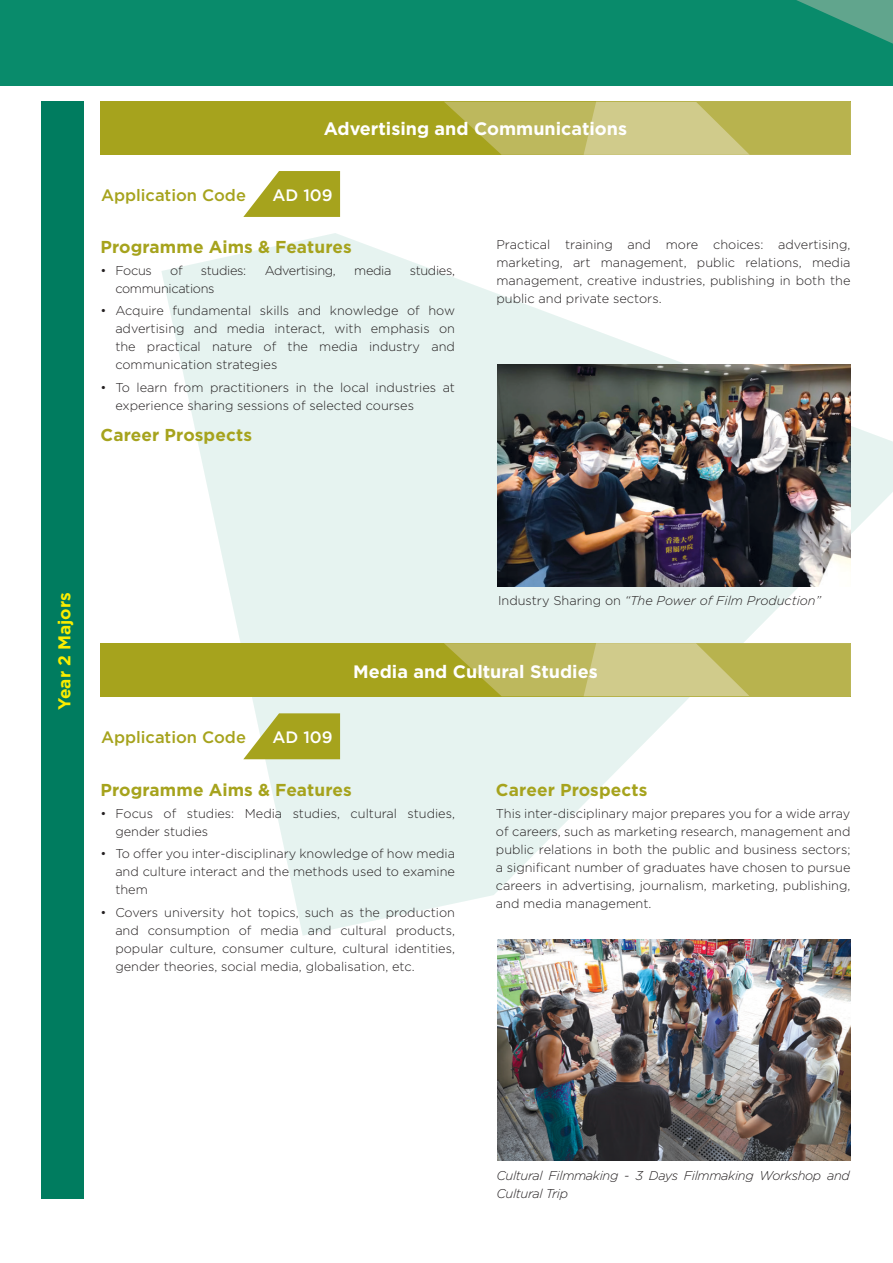
<style>
.page{position:relative;width:893px;height:1263px;background:#fff}
.page>*{position:absolute;margin:0;border:0;box-sizing:border-box;transform-origin:0 0}
.t1{font:700 18px "Gotham";color:#fff}
.programme_T_heading{font:700 17.25px "Gotham";letter-spacing:.005em;color:#a6a31d}
.t2{font:700 17.25px "Gotham";color:#faed00}
.t3{font:500 16.5px "Gotham";color:#a6a31d}
.t4{font:500 16.5px "Gotham";color:#fff}
.programme_txt{font:300 12.75px/18px "Gotham";color:#231f20;text-align:justify}
.programme_txt-2{font:italic 300 12.75px/18px "Gotham";letter-spacing:-.025em;color:#231f20}
.programme_txt-3{font:italic 300 12.75px "Gotham";color:#231f20}
.programme_txt-4{font:300 12.75px "Gotham";letter-spacing:-.025em;color:#231f20}
.s1{font-style:normal}
</style>
<div class="page">
<svg style="left:161px;top:233px;width:732px;height:703px;fill:#e6f3f0"></svg>
<div style="left:100px;top:102px;width:750px;height:53px;background:#a6a31d"></div>
<svg style="left:444px;top:102px;width:406px;height:53px;background:#bfbb62"></svg>
<div style="left:100px;top:643px;width:750px;height:53px;background:#a6a31d"></div>
<svg style="left:444px;top:643px;width:406px;height:53px;background:#bfbb62"></svg>
<div style="left:0;top:0;width:893px;height:85px;background:#098b6b"></div>
<svg style="left:796px;top:0;width:97px;height:44px"></svg>
<div style="left:41px;top:101px;width:43px;height:1097px;background:#007c5f"></div>
<div style="left:495px;top:363px;width:357px;height:223px;background:#231f20;opacity:.05"></div>
<div style="left:495px;top:937px;width:357px;height:224px;background:#231f20;opacity:.05"></div>
<svg style="left:243px;top:171px;width:97px;height:46px"></svg>
<svg style="left:243px;top:713px;width:97px;height:46px;background:#b5b447"></svg>
<p class="t1" style="left:324px;top:117px;width:305px">Advertising and Communications</p>
<p class="t3" style="left:101px;top:184px;width:146px">Application Code</p>
<p class="t4" style="left:273px;top:184px;width:62px">AD 109</p>
<p class="programme_T_heading" style="left:100px;top:235px;width:253px">Programme Aims &amp; Features</p>
<p class="programme_txt" style="left:100px;top:261px;width:53px">• Focus</p>
<p class="programme_txt" style="left:170px;top:261px;width:14px">of</p>
<p class="programme_txt-4" style="left:201px;top:263px;width:47px">studies:</p>
<p class="programme_txt-4" style="left:265px;top:263px;width:73px">Advertising,</p>
<p class="programme_txt" style="left:354px;top:261px;width:39px">media</p>
<p class="programme_txt-4" style="left:410px;top:263px;width:47px">studies,</p>
<p class="programme_txt-4" style="left:115px;top:281px;width:101px">communications</p>
<p class="programme_txt" style="left:115px;top:301px;width:341px;text-indent:-15px">• Acquire fundamental skills and knowledge of how advertising and media interact, with emphasis on the practical nature of the media industry and communication strategies</p>
<p class="programme_txt" style="left:115px;top:378px;width:341px;text-indent:-15px">• To learn from practitioners in the local industries at experience sharing sessions of selected courses</p>
<p class="programme_T_heading" style="left:100px;top:424px;width:153px">Career Prospects</p>
<p class="programme_txt" style="left:496px;top:235px;width:356px">Practical training and more choices: advertising, marketing, art management, public relations, media management, creative industries, publishing in both the public and private sectors.</p>
<p class="t2" style="left:53px;top:710px;width:119px;rotate:-90deg">Year 2 Majors</p>
<p class="programme_txt-3" style="left:498px;top:593px;width:324px"><span class="s1">Industry Sharing on</span> “The Power of Film Production”</p>
<p class="t3" style="left:101px;top:726px;width:146px">Application Code</p>
<p class="t4" style="left:273px;top:726px;width:62px">AD 109</p>
<p class="t1" style="left:353px;top:659px;width:246px">Media and Cultural Studies</p>
<p class="programme_T_heading" style="left:100px;top:778px;width:253px">Programme Aims &amp; Features</p>
<p class="programme_txt" style="left:115px;top:804px;width:341px;text-indent:-15px">• Focus of studies: Media studies, cultural studies, gender studies</p>
<p class="programme_txt" style="left:115px;top:844px;width:341px;text-indent:-15px">• To offer you inter-disciplinary knowledge of how media and culture interact and the methods used to examine them</p>
<p class="programme_txt" style="left:115px;top:903px;width:341px;text-indent:-15px">• Covers university hot topics, such as the production and consumption of media and cultural products, popular culture, consumer culture, cultural identities, gender theories, social media, globalisation, etc.</p>
<p class="programme_T_heading" style="left:496px;top:778px;width:153px">Career Prospects</p>
<p class="programme_txt" style="left:496px;top:804px;width:356px">This inter-disciplinary major prepares you for a wide array of careers, such as marketing research, management and public relations in both the public and business sectors; a significant number of graduates have chosen to pursue careers in advertising, journalism, marketing, publishing, and media management.</p>
<p class="programme_txt-2" style="left:496px;top:1166px;width:355px">Cultural Filmmaking - 3 Days Filmmaking Workshop and<br>Cultural Trip</p>
</div>
